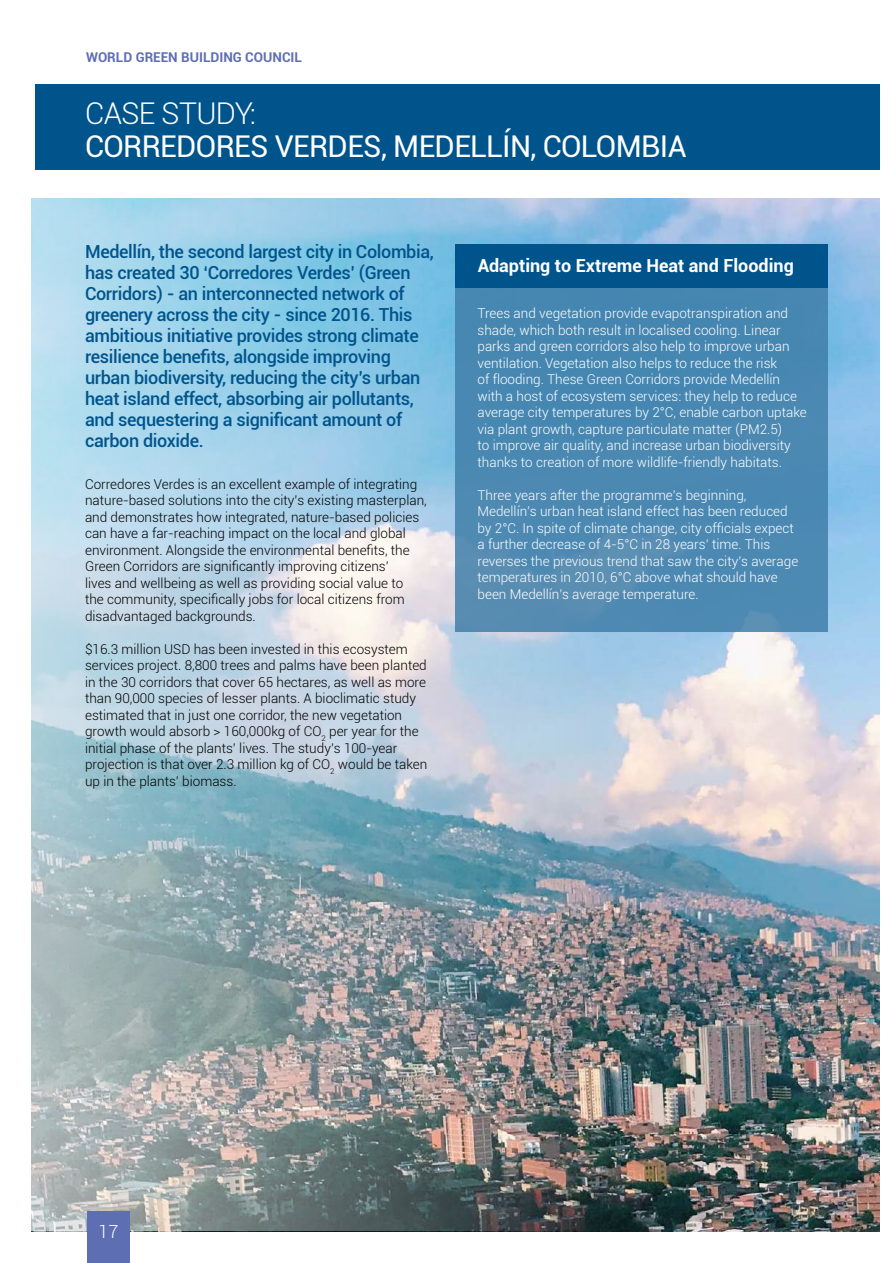
<style>
.page{position:relative;width:893px;height:1263px;background:#fff}
.page>*{position:absolute;margin:0;border:0;box-sizing:border-box;transform-origin:0 0}
.t1{font:30px "Roboto";letter-spacing:-.02em;color:#fff}
.t2{font:300 30px "Roboto";letter-spacing:-.02em;color:#fff}
.t3{font:500 18px/21px "Roboto";letter-spacing:-.02em;color:#00548c}
.t4{font:700 18px "Roboto";color:#fff}
.t5{font:300 18px "Roboto";color:#fff}
.t6{font:300 13.5px/16.5px "Roboto";color:#000}
.t7{font:300 13.5px/16.5px "Roboto";color:#fff}
.t8{font:700 13.5px "Roboto";color:#5e6eb3}
</style>
<div class="page">
<img style="left:608px;top:198px;width:272px;height:1033px">
<div style="left:35px;top:84px;width:858px;height:85px;background:#00548c"></div>
<img style="left:32px;top:198px;width:576px;height:1033px">
<div style="left:880px;top:0;width:13px;height:1263px;background:#fff"></div>
<div style="left:455px;top:285px;width:373px;height:347px;background:linear-gradient(to bottom,#4386b1,#538bb2)"></div>
<div style="left:455px;top:244px;width:373px;height:44px;background:#00548c"></div>
<div style="left:87px;top:1211px;width:43px;height:52px;background:#5e6eb3"></div>
<p class="t8" style="left:86px;top:48px;width:217px">WORLD GREEN BUILDING COUNCIL</p>
<h1 class="t2" style="left:85px;top:92px;width:172px">CASE STUDY:</h1>
<h1 class="t1" style="left:85px;top:125px;width:603px">CORREDORES VERDES, MEDELLÍN, COLOMBIA</h1>
<p class="t3" style="left:85px;top:240px;width:350px">Medellín, the second largest city in Colombia, has created 30 ‘Corredores Verdes’ (Green Corridors) - an interconnected network of greenery across the city - since 2016. This ambitious initiative provides strong climate resilience benefits, alongside improving urban biodiversity, reducing the city’s urban heat island effect, absorbing air pollutants, and sequestering a significant amount of carbon dioxide.</p>
<p class="t6" style="left:85px;top:475px;width:343px">Corredores Verdes is an excellent example of integrating nature-based solutions into the city’s existing masterplan, and demonstrates how integrated, nature-based policies can have a far-reaching impact on the local and global environment. Alongside the environmental benefits, the Green Corridors are significantly improving citizens’<br>lives and wellbeing as well as providing social value to<br>the community, specifically jobs for local citizens from disadvantaged backgrounds.</p>
<p class="t6" style="left:85px;top:640px;width:344px">$16.3 million USD has been invested in this ecosystem services project. 8,800 trees and palms have been planted in the 30 corridors that cover 65 hectares, as well as more than 90,000 species of lesser plants. A bioclimatic study estimated that in just one corridor, the new vegetation growth would absorb &gt; 160,000kg of CO<sub>2</sub> per year for the initial phase of the plants’ lives. The study’s 100-year projection is that over 2.3 million kg of CO<sub>2</sub> would be taken up in the plants’ biomass.</p>
<h2 class="t4" style="left:478px;top:253px;width:318px">Adapting to Extreme Heat and Flooding</h2>
<p class="t7" style="left:477px;top:305px;width:331px">Trees and vegetation provide evapotranspiration and shade, which both result in localised cooling. Linear parks and green corridors also help to improve urban ventilation. Vegetation also helps to reduce the risk<br>of flooding. These Green Corridors provide Medellín with a host of ecosystem services: they help to reduce average city temperatures by 2°C, enable carbon uptake via plant growth, capture particulate matter (PM2.5)<br>to improve air quality, and increase urban biodiversity thanks to creation of more wildlife-friendly habitats.</p>
<p class="t7" style="left:477px;top:486px;width:322px">Three years after the programme’s beginning, Medellín’s urban heat island effect has been reduced by 2°C. In spite of climate change, city officials expect a further decrease of 4-5°C in 28 years’ time. This reverses the previous trend that saw the city’s average temperatures in 2010, 6°C above what should have been Medellín’s average temperature.</p>
<h2 class="t5" style="left:98px;top:1219px;width:21px">17</h2>
</div>
